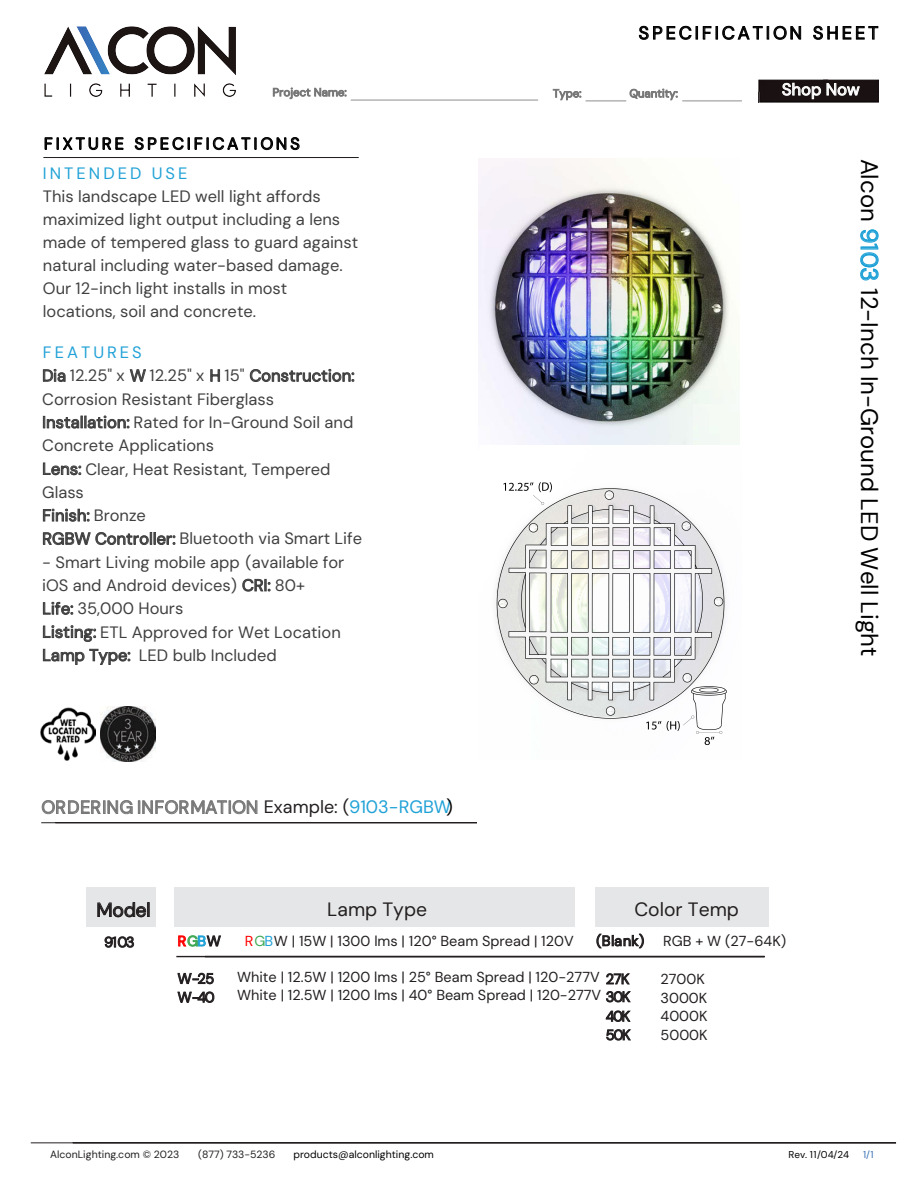
<style>
.page{position:relative;width:918px;height:1188px;background:#fff}
.page>*{position:absolute;margin:0;border:0;box-sizing:border-box;transform-origin:0 0}
.t1{font:24px "DM Sans 9 pt";color:#000}
.t2{font:19.35px "DM Sans 9 pt";color:#231f20}
.t3{font:18px "DM Sans 9 pt";color:#787878}
.t4{font:18px "DM Sans 9 pt";letter-spacing:.17em;color:#000}
.t5{font:16.5px/23.2px "DM Sans 9 pt";color:#404040}
.t6{font:16.5px "DM Sans 9 pt";letter-spacing:.185em;color:#000}
.t7{font:16.5px "DM Sans 9 pt";letter-spacing:.18em;color:#21a2d7}
.t8{font:16.5px "DM Sans 9 pt";letter-spacing:.005em;color:#fff}
.t9{font:14.55px/18.6px "DM Sans 9 pt";color:#231f20}
.t10{font:14.55px "DM Sans 9 pt";color:#f00}
.t11{font:10.5px "DM Sans 9 pt";color:#231f20}
.t12{font:10.5px "DM Sans 9 pt";color:#000}
.t13{font:9.9px "DM Sans 9 pt";color:#000}
.t14{font:9.9px "DM Sans 9 pt";color:#3470b5}
.s1{color:#231f20}
.s2{color:#21a2d7}
.s3{color:#000}
.s4{color:#40a955}
.s5{color:#f00}
.s6{color:#fff}
</style>
<div class="page">
<img style="left:478px;top:158px;width:262px;height:287px">
<svg style="left:42px;top:800px;width:216px;height:14px"></svg>
<svg style="left:43px;top:369px;width:23px;height:13px"></svg>
<svg style="left:130px;top:369px;width:16px;height:13px"></svg>
<svg style="left:211px;top:370px;width:9px;height:12px"></svg>
<svg style="left:250px;top:369px;width:104px;height:13px"></svg>
<svg style="left:43px;top:415px;width:87px;height:14px"></svg>
<svg style="left:43px;top:462px;width:38px;height:13px"></svg>
<svg style="left:43px;top:509px;width:47px;height:13px"></svg>
<svg style="left:43px;top:532px;width:132px;height:13px"></svg>
<svg style="left:242px;top:579px;width:29px;height:13px"></svg>
<svg style="left:43px;top:602px;width:30px;height:13px"></svg>
<svg style="left:43px;top:625px;width:53px;height:17px"></svg>
<svg style="left:43px;top:649px;width:87px;height:16px"></svg>
<div style="left:694px;top:404px;width:46px;height:41px;background:#f6faf5"></div>
<hr style="left:41px;top:822px;width:436px;height:1px;background:#231f20">
<div style="left:174px;top:887px;width:401px;height:40px;background:#e5e6e7"></div>
<div style="left:86px;top:887px;width:70px;height:40px;background:#e5e6e7"></div>
<svg style="left:97px;top:902px;width:49px;height:15px"></svg>
<div style="left:147px;top:902px;width:3px;height:15px;border:1px solid #231f20"></div>
<svg style="left:105px;top:936px;width:29px;height:12px"></svg>
<div style="left:595px;top:887px;width:173px;height:40px;background:#e5e6e7"></div>
<svg style="left:606px;top:973px;width:24px;height:12px"></svg>
<svg style="left:606px;top:991px;width:25px;height:11px"></svg>
<svg style="left:606px;top:1011px;width:25px;height:11px"></svg>
<svg style="left:606px;top:1029px;width:25px;height:12px"></svg>
<svg style="left:178px;top:935px;width:43px;height:12px"></svg>
<svg style="left:177px;top:973px;width:37px;height:11px"></svg>
<svg style="left:177px;top:992px;width:37px;height:11px"></svg>
<svg style="left:597px;top:934px;width:47px;height:14px"></svg>
<hr style="left:176px;top:956px;width:589px;height:1px;background:#231f20">
<img style="left:100px;top:706px;width:55px;height:55px">
<img style="left:41px;top:708px;width:55px;height:53px">
<hr style="left:351px;top:100px;width:187px;height:1px;background:#8f8e8e">
<hr style="left:586px;top:101px;width:40px;height:1px;background:#8f8e8e">
<hr style="left:682px;top:101px;width:60px;height:1px;background:#8f8e8e">
<svg style="left:639px;top:26px;width:162px;height:14px"></svg>
<svg style="left:813px;top:26px;width:65px;height:14px"></svg>
<img style="left:759px;top:80px;width:120px;height:22px">
<svg style="left:273px;top:88px;width:74px;height:11px"></svg>
<svg style="left:630px;top:89px;width:48px;height:11px"></svg>
<svg style="left:782px;top:83px;width:78px;height:16px"></svg>
<svg style="left:553px;top:89px;width:28px;height:11px"></svg>
<svg style="left:860px;top:229px;width:19px;height:52px"></svg>
<svg style="left:45px;top:137px;width:79px;height:13px"></svg>
<svg style="left:135px;top:137px;width:165px;height:13px"></svg>
<hr style="left:43px;top:157px;width:315px;height:1px;background:#231f20">
<hr style="left:31px;top:1143px;width:865px;height:1px;background:#231f20">
<img style="left:45px;top:26px;width:191px;height:71px">
<img style="left:496px;top:482px;width:231px;height:263px">
<img style="left:496px;top:698px;width:34px;height:47px">
<p class="t4" style="left:639px;top:22px;width:241px">SPECIFICATION SHEET</p>
<p class="t6" style="left:44px;top:133px;width:257px">FI TURE SPECIFICATIONS</p>
<p class="t7" style="left:43px;top:163px;width:146px">INTENDED USE</p>
<p class="t5" style="left:43px;top:185px;width:317px">This landscape LED well light affords maximized light output including a lens made of tempered glass to guard against natural including water-based damage.<br>Our 12-inch light installs in most locations, soil and concrete.</p>
<p class="t7" style="left:43px;top:342px;width:100px">FEATURES</p>
<p class="t5" style="left:42px;top:364px;width:322px">Dia 12.25" x W 12.25" x H 15" Construction:<br>Corrosion Resistant Fiberglass<br>Installation: Rated for In-Ground Soil and<br>Concrete Applications<br>Lens: Clear, Heat Resistant, Tempered<br>Glass<br>Finish: Bronze<br>RGBW Controller: Bluetooth via Smart Life</p>
<p class="t5" style="left:42px;top:550px;width:304px">- Smart Living mobile app (available for iOS and Android devices) CRI: 80+<br>Life: 35,000 Hours<br>Listing: ETL Approved for Wet Location<br>Lamp Type: LED bulb Included</p>
<p class="t3" style="left:41px;top:796px;width:413px">ORDERING INFORMATION <span class="s1">Example: (</span><span class="s2">9103-RGBW</span><span class="s3">)</span></p>
<p class="t8" style="left:782px;top:79px;width:79px">Shop Now</p>
<h1 class="t1" style="left:884px;top:159px;width:499px;rotate:90deg">Alcon <span class="s2">9103</span> 12-Inch In-Ground LED Well Light</h1>
<p class="t2" style="left:96px;top:898px;width:56px">Model</p>
<p class="t9" style="left:104px;top:933px;width:32px">9103</p>
<p class="t2" style="left:327px;top:897px;width:101px">Lamp Type</p>
<p class="t2" style="left:634px;top:898px;width:106px">Color Temp</p>
<p class="t9" style="left:596px;top:931px;width:50px">(Blank)</p>
<p class="t9" style="left:663px;top:932px;width:125px">RGB + W (27-64K)</p>
<p class="t10" style="left:178px;top:932px;width:45px">R<span class="s4">G</span><span class="s2">B</span><span class="s1">W</span></p>
<p class="t9" style="left:245px;top:932px;width:330px"><span class="s5">R</span><span class="s4">G</span><span class="s2">B</span>W | 15W | 1300 lms | 120° Beam Spread | 120V</p>
<p class="t9" style="left:178px;top:969px;width:38px">W-25<br>W-40</p>
<p class="t9" style="left:237px;top:967px;width:366px">White | 12.5W | 1200 lms | 25° Beam Spread | 120-277V<br>White | 12.5W | 1200 lms | 40° Beam Spread | 120-277V</p>
<p class="t9" style="left:661px;top:970px;width:49px">2700K<br>3000K<br>4000K<br>5000K</p>
<p class="t9" style="left:606px;top:970px;width:26px;line-height:17.9px">27K<br>30K</p>
<p class="t9" style="left:606px;top:1007px;width:26px">40K<br>50K</p>
<p class="t11" style="left:50px;top:1148px;width:131px">AlconLighting.com © 2023</p>
<p class="t11" style="left:198px;top:1148px;width:79px"><span class="s6">(</span> 877) 733-5236</p>
<p class="t12" style="left:294px;top:1148px;width:142px">products@alconlighting.com</p>
<p class="t13" style="left:788px;top:1148px;width:62px">Rev. 11/04/24</p>
<p class="t14" style="left:863px;top:1148px;width:12px">1/1</p>
</div>
